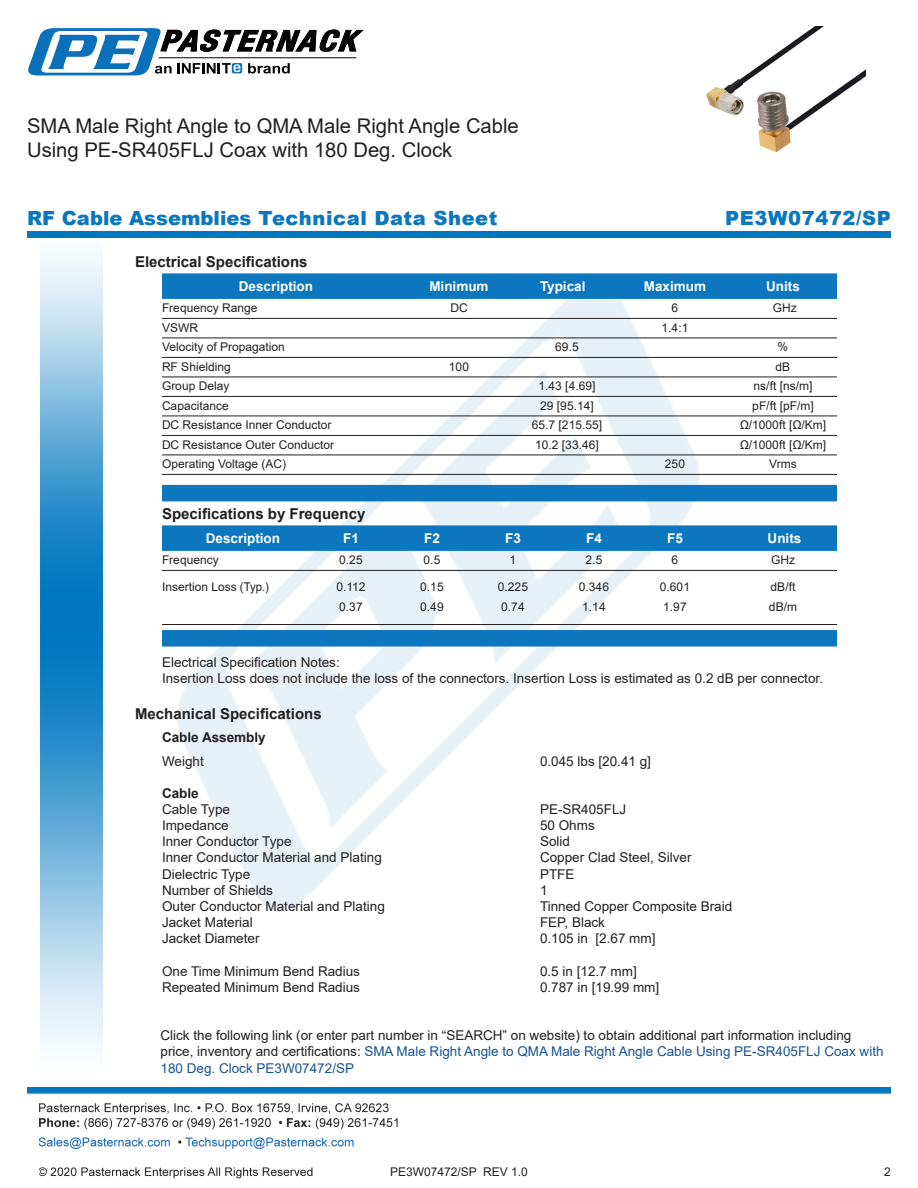
<style>
.page{position:relative;width:918px;height:1188px;background:#fff}
.page>*{position:absolute;margin:0;border:0;box-sizing:border-box;transform-origin:0 0}
.Web_Description_Para{font:20.25px/24.3px "Arial";color:#231f20}
.t1{font:900 19.5px "Arial";letter-spacing:.01em;color:#0c77be}
.t2{font:900 19.5px "Arial";letter-spacing:.03em;color:#0c77be}
.Head1{font:700 15px "Arial";color:#231f20}
.Table_Footer_Frequen{font:700 15px "Arial";color:#231f20}
.Specs_Para{font:13.5px "Arial";color:#231f20}
.Description_and_PN_L{font:13.5px/16.2px "Arial";color:#231f20}
.Table-Header{font:700 13.5px "Arial";color:#fff}
.Table_Header_Frequen{font:700 13.5px "Arial";color:#fff}
.Head3{font:700 13.5px "Arial";color:#231f20}
.Table-Body{font:12px "Arial";color:#231f20}
.Table_Body_Frequency{font:12px "Arial";color:#231f20}
.s1{color:#1a5392}
</style>
<div class="page">
<img style="left:39px;top:1103px;width:359px;height:76px">
<img style="left:102px;top:255px;width:719px;height:715px">
<img style="left:27px;top:1088px;width:864px;height:7px">
<img style="left:40px;top:237px;width:62px;height:811px">
<div style="left:27px;top:231px;width:864px;height:6px;background:#0177c0"></div>
<svg style="left:28px;top:28px;width:336px;height:47px"></svg>
<div style="left:162px;top:273px;width:675px;height:26px;background:#0c77be"></div>
<hr style="left:162px;top:318px;width:675px;height:1px;background:#231f20">
<hr style="left:162px;top:338px;width:675px;height:1px;background:#231f20">
<hr style="left:162px;top:357px;width:675px;height:1px;background:#231f20">
<hr style="left:162px;top:377px;width:675px;height:1px;background:#231f20">
<hr style="left:162px;top:396px;width:675px;height:1px;background:#231f20">
<hr style="left:162px;top:416px;width:675px;height:1px;background:#231f20">
<hr style="left:162px;top:435px;width:675px;height:1px;background:#231f20">
<hr style="left:162px;top:455px;width:675px;height:1px;background:#231f20">
<hr style="left:162px;top:474px;width:675px;height:1px;background:#231f20">
<div style="left:162px;top:485px;width:675px;height:16px;background:#0c77be"></div>
<div style="left:162px;top:525px;width:675px;height:26px;background:#0c77be"></div>
<hr style="left:162px;top:570px;width:675px;height:1px;background:#231f20">
<hr style="left:162px;top:624px;width:675px;height:1px;background:#231f20">
<div style="left:162px;top:630px;width:675px;height:17px;background:#0c77be"></div>
<img style="left:706px;top:27px;width:160px;height:126px">
<h1 class="Web_Description_Para" style="left:27px;top:114px;width:493px">SMA Male Right Angle to QMA Male Right Angle Cable<br>Using PE-SR405FLJ Coax with 180 Deg. Clock</h1>
<p class="t1" style="left:27px;top:204px;width:472px">RF Cable Assemblies Technical Data Sheet</p>
<p class="t2" style="left:725px;top:204px;width:167px">PE3W07472/SP</p>
<p class="Head1" style="left:135px;top:252px;width:174px">Electrical Specifications</p>
<p class="Table-Header" style="left:239px;top:276px;width:76px">Description</p>
<p class="Table-Header" style="left:429px;top:276px;width:61px">Minimum</p>
<p class="Table-Header" style="left:540px;top:276px;width:47px">Typical</p>
<p class="Table-Header" style="left:644px;top:276px;width:64px">Maximum</p>
<p class="Table-Header" style="left:766px;top:276px;width:35px">Units</p>
<p class="Table-Body" style="left:162px;top:300px;width:97px">Frequency Range</p>
<p class="Table-Body" style="left:450px;top:300px;width:19px">DC</p>
<p class="Table-Body" style="left:672px;top:300px;width:8px">6</p>
<p class="Table-Body" style="left:773px;top:300px;width:25px">GHz</p>
<p class="Table-Body" style="left:162px;top:319px;width:37px">VSWR</p>
<p class="Table-Body" style="left:662px;top:319px;width:28px">1.4:1</p>
<p class="Table-Body" style="left:162px;top:339px;width:124px">Velocity of Propagation</p>
<p class="Table-Body" style="left:555px;top:339px;width:25px">69.5</p>
<p class="Table-Body" style="left:778px;top:339px;width:12px">%</p>
<p class="Table-Body" style="left:162px;top:358px;width:70px">RF Shielding</p>
<p class="Table-Body" style="left:449px;top:358px;width:22px">100</p>
<p class="Table-Body" style="left:776px;top:358px;width:16px">dB</p>
<p class="Table-Body" style="left:162px;top:378px;width:69px">Group Delay</p>
<p class="Table-Body" style="left:539px;top:378px;width:58px">1.43 [4.69]</p>
<p class="Table-Body" style="left:754px;top:378px;width:60px">ns/ft [ns/m]</p>
<p class="Table-Body" style="left:162px;top:397px;width:68px">Capacitance</p>
<p class="Table-Body" style="left:540px;top:397px;width:55px">29 [95.14]</p>
<p class="Table-Body" style="left:752px;top:397px;width:63px">pF/ft [pF/m]</p>
<p class="Table-Body" style="left:162px;top:417px;width:171px">DC Resistance Inner Conductor</p>
<p class="Table-Body" style="left:532px;top:417px;width:72px">65.7 [215.55]</p>
<p class="Table-Body" style="left:740px;top:417px;width:88px">Ω/1000ft [Ω/Km]</p>
<p class="Table-Body" style="left:162px;top:436px;width:174px">DC Resistance Outer Conductor</p>
<p class="Table-Body" style="left:535px;top:436px;width:65px">10.2 [33.46]</p>
<p class="Table-Body" style="left:740px;top:436px;width:88px">Ω/1000ft [Ω/Km]</p>
<p class="Table-Body" style="left:162px;top:456px;width:126px">Operating Voltage (AC)</p>
<p class="Table-Body" style="left:665px;top:456px;width:22px">250</p>
<p class="Table-Body" style="left:769px;top:456px;width:29px">Vrms</p>
<p class="Table_Footer_Frequen" style="left:162px;top:504px;width:205px">Specifications by Frequency</p>
<p class="Table_Header_Frequen" style="left:206px;top:528px;width:76px">Description</p>
<p class="Table_Header_Frequen" style="left:343px;top:528px;width:17px">F1</p>
<p class="Table_Header_Frequen" style="left:424px;top:528px;width:17px">F2</p>
<p class="Table_Header_Frequen" style="left:505px;top:528px;width:17px">F3</p>
<p class="Table_Header_Frequen" style="left:586px;top:528px;width:17px">F4</p>
<p class="Table_Header_Frequen" style="left:667px;top:528px;width:17px">F5</p>
<p class="Table_Header_Frequen" style="left:768px;top:528px;width:35px">Units</p>
<p class="Table_Body_Frequency" style="left:162px;top:552px;width:58px">Frequency</p>
<p class="Table_Body_Frequency" style="left:339px;top:552px;width:25px">0.25</p>
<p class="Table_Body_Frequency" style="left:424px;top:552px;width:18px">0.5</p>
<p class="Table_Body_Frequency" style="left:510px;top:552px;width:8px">1</p>
<p class="Table_Body_Frequency" style="left:586px;top:552px;width:18px">2.5</p>
<p class="Table_Body_Frequency" style="left:672px;top:552px;width:8px">6</p>
<p class="Table_Body_Frequency" style="left:771px;top:552px;width:25px">GHz</p>
<p class="Table_Body_Frequency" style="left:162px;top:579px;width:109px">Insertion Loss (Typ.)</p>
<p class="Table_Body_Frequency" style="left:336px;top:579px;width:31px">0.112</p>
<p class="Table_Body_Frequency" style="left:420px;top:579px;width:25px">0.15</p>
<p class="Table_Body_Frequency" style="left:498px;top:579px;width:32px">0.225</p>
<p class="Table_Body_Frequency" style="left:579px;top:579px;width:32px">0.346</p>
<p class="Table_Body_Frequency" style="left:660px;top:579px;width:32px">0.601</p>
<p class="Table_Body_Frequency" style="left:771px;top:579px;width:26px">dB/ft</p>
<p class="Table_Body_Frequency" style="left:339px;top:598px;width:25px">0.37</p>
<p class="Table_Body_Frequency" style="left:420px;top:598px;width:25px">0.49</p>
<p class="Table_Body_Frequency" style="left:501px;top:598px;width:25px">0.74</p>
<p class="Table_Body_Frequency" style="left:582px;top:598px;width:25px">1.14</p>
<p class="Table_Body_Frequency" style="left:663px;top:598px;width:25px">1.97</p>
<p class="Table_Body_Frequency" style="left:769px;top:598px;width:30px">dB/m</p>
<p class="Specs_Para" style="left:162px;top:653px;width:179px">Electrical Specification Notes:</p>
<p class="Specs_Para" style="left:162px;top:669px;width:663px">Insertion Loss does not include the loss of the connectors. Insertion Loss is estimated as 0.2 dB per connector.</p>
<p class="Head1" style="left:135px;top:703px;width:188px">Mechanical Specifications</p>
<p class="Head3" style="left:162px;top:728px;width:105px">Cable Assembly</p>
<p class="Specs_Para" style="left:162px;top:752px;width:43px">Weight</p>
<p class="Specs_Para" style="left:540px;top:752px;width:113px">0.045 lbs [20.41 g]</p>
<p class="Head3" style="left:162px;top:783px;width:38px">Cable</p>
<p class="Specs_Para" style="left:162px;top:800px;width:70px">Cable Type</p>
<p class="Specs_Para" style="left:540px;top:800px;width:88px">PE-SR405FLJ</p>
<p class="Specs_Para" style="left:162px;top:816px;width:68px">Impedance</p>
<p class="Specs_Para" style="left:540px;top:816px;width:56px">50 Ohms</p>
<p class="Specs_Para" style="left:162px;top:832px;width:131px">Inner Conductor Type</p>
<p class="Specs_Para" style="left:540px;top:832px;width:32px">Solid</p>
<p class="Specs_Para" style="left:162px;top:848px;width:221px">Inner Conductor Material and Plating</p>
<p class="Specs_Para" style="left:540px;top:848px;width:153px">Copper Clad Steel, Silver</p>
<p class="Specs_Para" style="left:162px;top:864px;width:90px">Dielectric Type</p>
<p class="Specs_Para" style="left:540px;top:864px;width:36px">PTFE</p>
<p class="Specs_Para" style="left:162px;top:881px;width:113px">Number of Shields</p>
<p class="Specs_Para" style="left:540px;top:881px;width:9px">1</p>
<p class="Specs_Para" style="left:162px;top:897px;width:224px">Outer Conductor Material and Plating</p>
<p class="Specs_Para" style="left:540px;top:897px;width:194px">Tinned Copper Composite Braid</p>
<p class="Specs_Para" style="left:162px;top:913px;width:92px">Jacket Material</p>
<p class="Specs_Para" style="left:540px;top:913px;width:67px">FEP, Black</p>
<p class="Specs_Para" style="left:162px;top:929px;width:99px">Jacket Diameter</p>
<p class="Specs_Para" style="left:540px;top:929px;width:117px">0.105 in [2.67 mm]</p>
<p class="Specs_Para" style="left:162px;top:962px;width:200px">One Time Minimum Bend Radius</p>
<p class="Specs_Para" style="left:540px;top:962px;width:98px">0.5 in [12.7 mm]</p>
<p class="Specs_Para" style="left:162px;top:978px;width:200px">Repeated Minimum Bend Radius</p>
<p class="Specs_Para" style="left:540px;top:978px;width:121px">0.787 in [19.99 mm]</p>
<p class="Description_and_PN_L" style="left:160px;top:1027px;width:725px">Click the following link (or enter part number in “SEARCH” on website) to obtain additional part information including price, inventory and certifications: <span class="s1">SMA Male Right Angle to QMA Male Right Angle Cable Using PE-SR405FLJ Coax with<br>180 Deg. Clock PE3W07472/SP</span></p>
<p class="Table-Body" style="left:390px;top:1163px;width:139px">PE3W07472/SP REV 1.0</p>
<p class="Table-Body" style="left:884px;top:1164px;width:8px">2</p>
</div>
